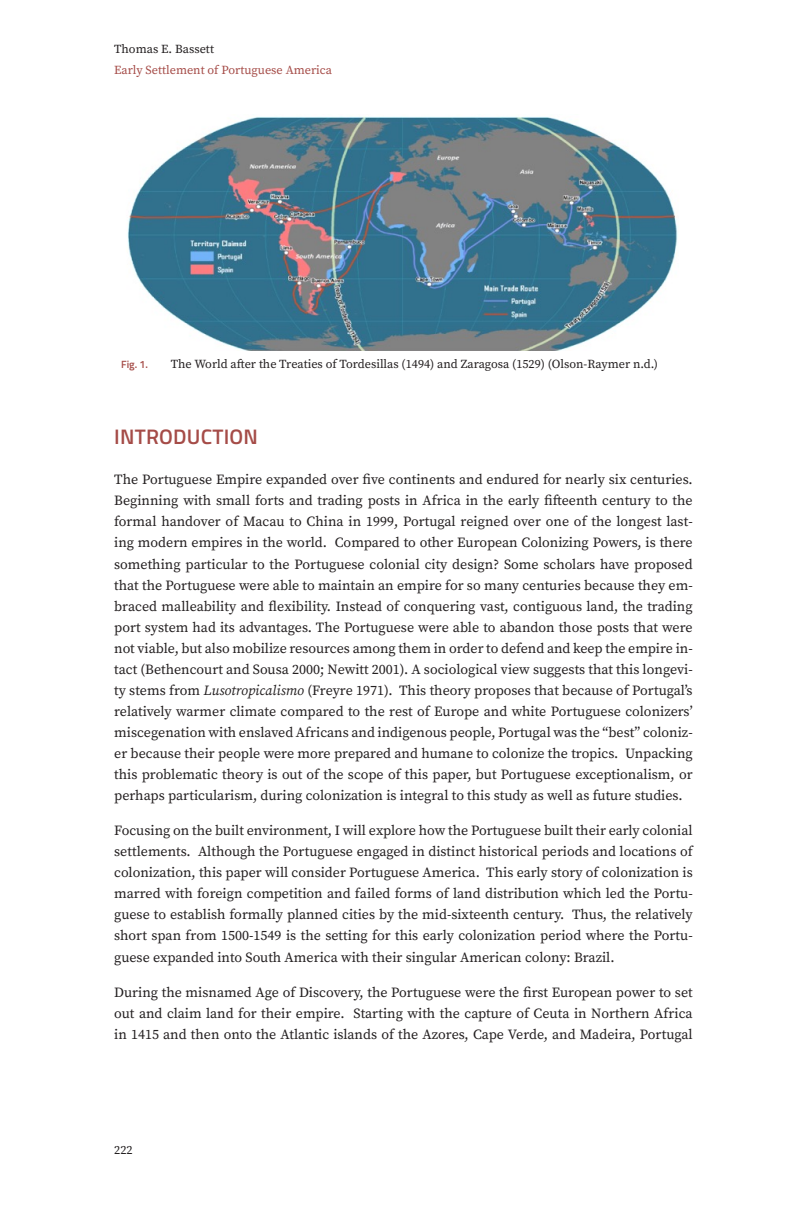
<style>
.page{position:relative;width:797px;height:1206px;background:#fff}
.page>*{position:absolute;margin:0;border:0;box-sizing:border-box;transform-origin:0 0}
.Heading_1{font:600 21px "Titillium Web";letter-spacing:.01em;color:#a54c48}
.Body_normal{font:14px/21px "Source Serif Pro";color:#231f20;text-align:justify}
.t1{font:12.25px "Source Serif Pro";color:#231f20}
.t2{font:12.25px "Source Serif Pro";color:#a54c48}
.t3{font:600 10.5px "Titillium Web";color:#a54c48}
.s1{font-style:italic}
</style>
<div class="page">
<img style="left:127px;top:116px;width:551px;height:234px">
<p class="t1" style="left:114px;top:41px;width:101px">Thomas E. Bassett</p>
<p class="t2" style="left:114px;top:62px;width:219px">Early Settlement of Portuguese America</p>
<p class="t3" style="left:121px;top:357px;width:28px">Fig. 1.</p>
<p class="t1" style="left:171px;top:356px;width:488px">The World after the Treaties of Tordesillas (1494) and Zaragosa (1529) (Olson-Raymer n.d.)</p>
<p class="Heading_1" style="left:114px;top:420px;width:145px">INTRODUCTION</p>
<p class="Body_normal" style="left:114px;top:469px;width:579px">The Portuguese Empire expanded over five continents and endured for nearly six centuries.<br>Beginning with small forts and trading posts in Africa in the early fifteenth century to the formal handover of Macau to China in 1999, Portugal reigned over one of the longest last&shy;ing modern empires in the world. Compared to other European Colonizing Powers, is there something particular to the Portuguese colonial city design? Some scholars have proposed that the Portuguese were able to maintain an empire for so many centuries because they em&shy;braced malleability and flexibility. Instead of conquering vast, contiguous land, the trading port system had its advantages. The Portuguese were able to abandon those posts that were not viable, but also mobilize resources among them in order to defend and keep the empire in&shy;tact (Bethencourt and Sousa 2000; Newitt 2001). A sociological view suggests that this longevi&shy;ty stems from <span class="s1">Lusotropicalismo</span> (Freyre 1971). This theory proposes that because of Portugal’s relatively warmer climate compared to the rest of Europe and white Portuguese colonizers’ miscegenation with enslaved Africans and indigenous people, Portugal was the “best” coloniz&shy;er because their people were more prepared and humane to colonize the tropics. Unpacking this problematic theory is out of the scope of this paper, but Portuguese exceptionalism, or perhaps particularism, during colonization is integral to this study as well as future studies.</p>
<p class="Body_normal" style="left:114px;top:820px;width:579px">Focusing on the built environment, I will explore how the Portuguese built their early colonial settlements. Although the Portuguese engaged in distinct historical periods and locations of colonization, this paper will consider Portuguese America. This early story of colonization is marred with foreign competition and failed forms of land distribution which led the Portu&shy;guese to establish formally planned cities by the mid-sixteenth century. Thus, the relatively short span from 1500-1549 is the setting for this early colonization period where the Portu&shy;guese expanded into South America with their singular American colony: Brazil.</p>
<p class="Body_normal" style="left:114px;top:982px;width:579px">During the misnamed Age of Discovery, the Portuguese were the first European power to set out and claim land for their empire. Starting with the capture of Ceuta in Northern Africa in 1415 and then onto the Atlantic islands of the Azores, Cape Verde, and Madeira, Portugal</p>
<p class="t1" style="left:114px;top:1141px;width:20px">222</p>
</div>
